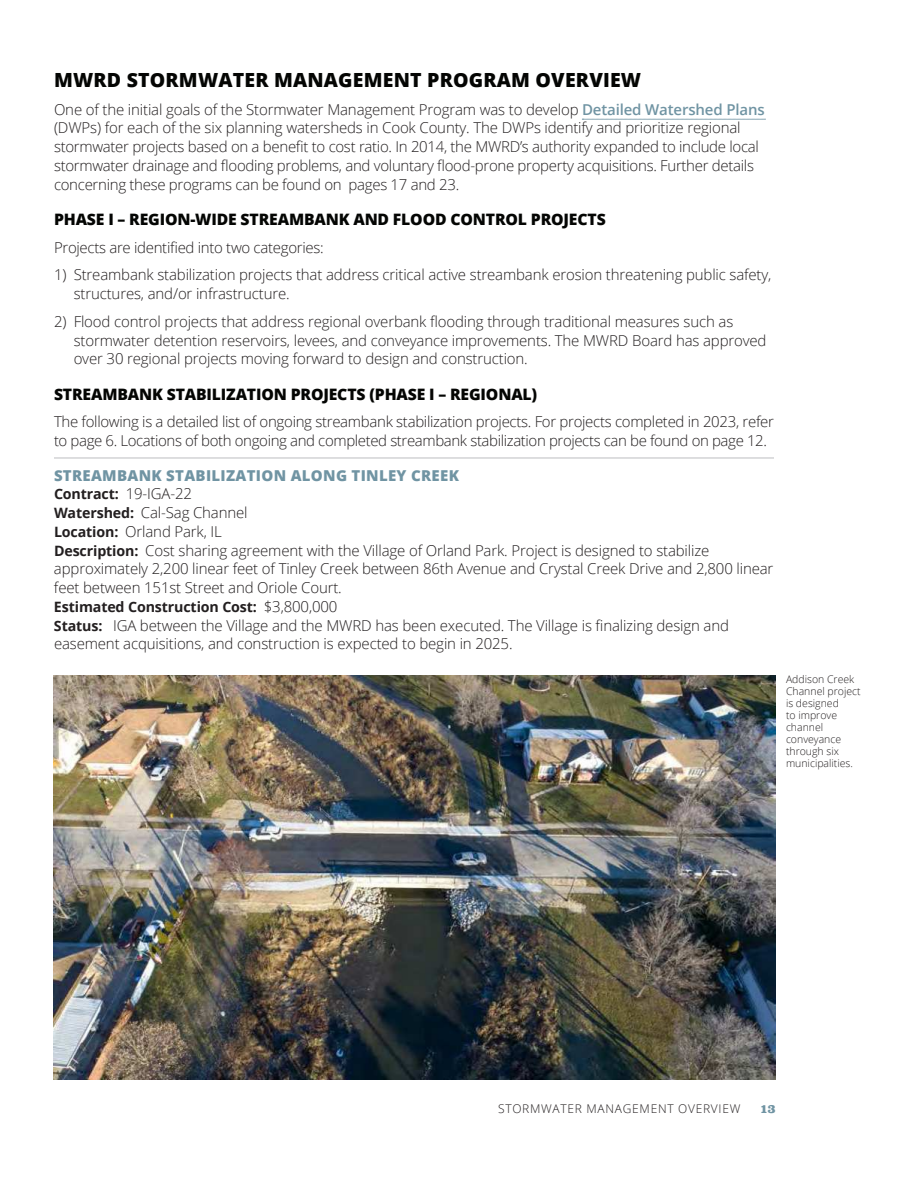
<style>
.page{position:relative;width:918px;height:1188px;background:#fff}
.page>*{position:absolute;margin:0;border:0;box-sizing:border-box;transform-origin:0 0}
.t1{font:800 19.5px "Open Sans";letter-spacing:.01em;color:#040503}
.t2{font:800 15.75px "Open Sans";letter-spacing:-.01em;color:#040503}
.t3{font:300 15px/18.8px "Open Sans";letter-spacing:-.01em;color:#231f20}
.t4{font:800 15px "Open Sans";letter-spacing:.02em;color:#7094a3}
.t5{font:700 14.25px "Open Sans";letter-spacing:-.01em;color:#231f20}
.t6{font:700 expanded 12.9px "Clarendon URW";color:#7094a3}
.t7{font:300 12px "Open Sans";letter-spacing:.06em;color:#231f20}
.t8{font:300 10.5px/12px "Open Sans";color:#231f20}
.s1{font-weight:600;color:#7094a3}
.s2{font-weight:300;font-size:15px}
.s3{font-weight:700;font-size:14.25px}
</style>
<div class="page">
<svg style="left:582px;top:119px;width:183px;height:1px"></svg>
<hr style="left:54px;top:458px;width:720px;height:1px;background:#bcbdc0">
<img style="left:54px;top:675px;width:722px;height:405px">
<h1 class="t1" style="left:54px;top:73px;width:589px">MWRD STORMWATER MANAGEMENT PROGRAM OVERVIEW</h1>
<p class="t3" style="left:54px;top:99px;width:712px">One of the initial goals of the Stormwater Management Program was to develop <span class="s1">Detailed Watershed Plans </span>(DWPs) for each of the six planning watersheds in Cook County. The DWPs identify and prioritize regional stormwater projects based on a bene昀椀t to cost ratio. In 2014, the MWRD’s authority expanded to include local stormwater drainage and 昀氀ooding problems, and voluntary 昀氀ood-prone property acquisitions. Further details concerning these programs can be found on pages 17 and 23.</p>
<p class="t2" style="left:54px;top:213px;width:553px">PHASE I – REGION-WIDE STREAMBANK AND FLOOD CONTROL PROJECTS</p>
<p class="t3" style="left:54px;top:237px;width:271px">Projects are identi昀椀ed into two categories:</p>
<p class="t3" style="left:74px;top:265px;width:699px;text-indent:-20px">1) Streambank stabilization projects that address critical active streambank erosion threatening public safety, structures, and/or infrastructure.</p>
<p class="t3" style="left:74px;top:312px;width:694px;text-indent:-20px">2) Flood control projects that address regional overbank 昀氀ooding through traditional measures such as stormwater detention reservoirs, levees, and conveyance improvements. The MWRD Board has approved over 30 regional projects moving forward to design and construction.</p>
<p class="t2" style="left:54px;top:388px;width:485px">STREAMBANK STABILIZATION PROJECTS (PHASE I – REGIONAL)</p>
<p class="t3" style="left:54px;top:412px;width:722px">The following is a detailed list of ongoing streambank stabilization projects. For projects completed in 2023, refer to page 6. Locations of both ongoing and completed streambank stabilization projects can be found on page 12.</p>
<p class="t4" style="left:54px;top:470px;width:406px">STREAMBANK STABILIZATION ALONG TINLEY CREEK</p>
<p class="t5" style="left:54px;top:484px;width:140px">Contract: <span class="s2">19-IGA-22</span></p>
<p class="t3" style="left:54px;top:503px;width:721px"><span class="s3">Watershed:</span> Cal-Sag Channel<br><span class="s3">Location:</span> Orland Park, IL<br><span class="s3">Description:</span> Cost sharing agreement with the Village of Orland Park. Project is designed to stabilize approximately 2,200 linear feet of Tinley Creek between 86th Avenue and Crystal Creek Drive and 2,800 linear feet between 151st Street and Oriole Court.</p>
<p class="t5" style="left:54px;top:597px;width:285px">Estimated Construction Cost: <span class="s2">$3,800,000</span></p>
<p class="t3" style="left:54px;top:615px;width:676px"><span class="s3">Status:</span> IGA between the Village and the MWRD has been executed. The Village is 昀椀nalizing design and easement acquisitions, and construction is expected to begin in 2025.</p>
<p class="t8" style="left:786px;top:673px;width:76px">Addison Creek<br>Channel project is designed<br>to improve channel conveyance through six municipalities.</p>
<p class="t7" style="left:498px;top:1101px;width:244px">STORMWATER MANAGEMENT OVERVIEW</p>
<p class="t6" style="left:760px;top:1101px;width:18px">13</p>
</div>
